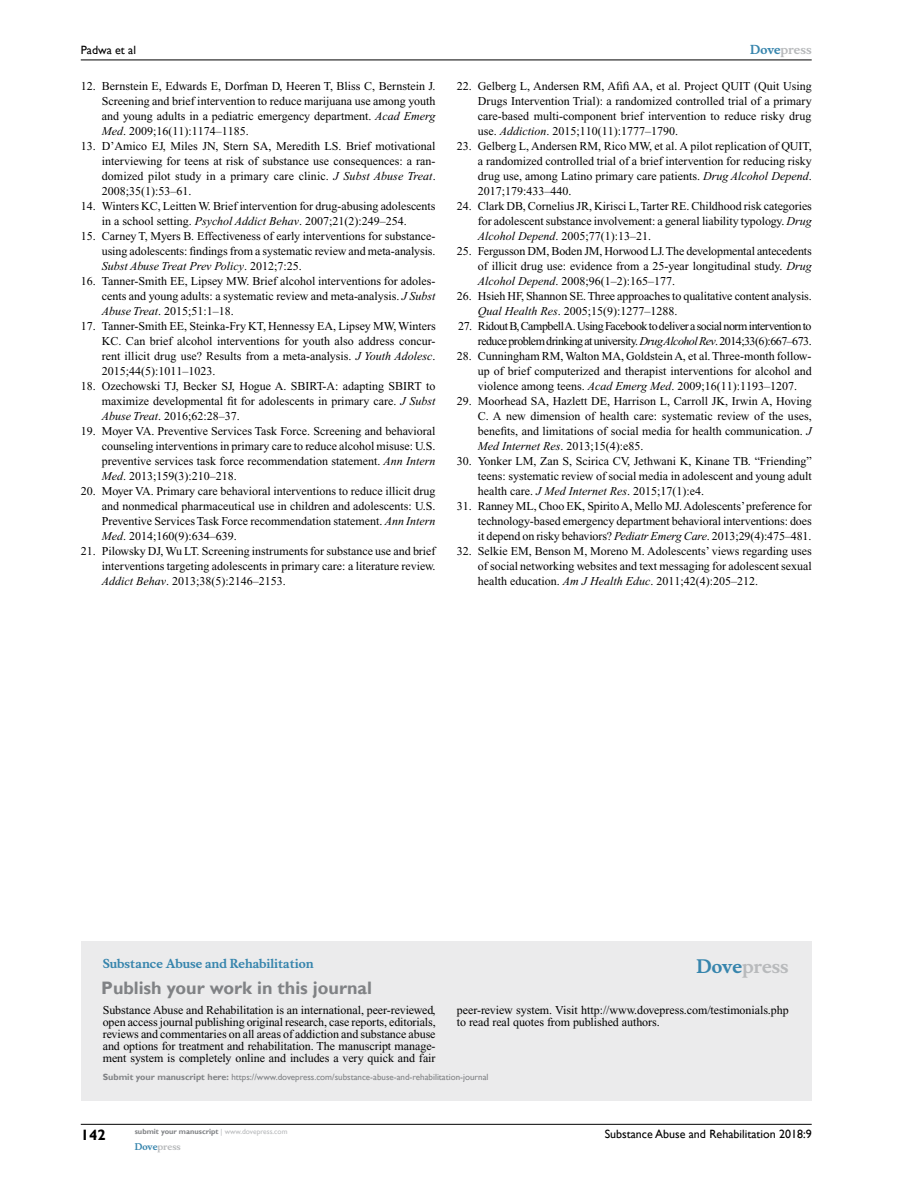
<style>
.page{position:relative;width:918px;height:1188px;background:#fff}
.page>*{position:absolute;margin:0;border:0;box-sizing:border-box;transform-origin:0 0}
.t1{font:700 18px "Gill Sans";color:#808285}
.t2{font:700 18px "Musee";color:#b8babc}
.t3{font:700 15px "Gill Sans";color:#000}
.t4{font:12px/15px "Times New Roman";color:#000;text-align:justify}
.t5{font:12px/15px "Times New Roman";letter-spacing:-.04em;color:#000;text-align:right}
.t6{font:12px "Gill Sans";color:#000}
.t7{font:700 12px "Musee";color:#3785ad}
.t8{font:700 12px "Musee";color:#b8babc}
.t9{font:9px "Gill Sans";color:#808285}
.t10{font:700 9px "Musee";color:#b8babc}
.t11{font:700 7.5px "Gill Sans";color:#808285}
.s1{font-style:italic}
.s2{color:#3785ad}
.s3{font-weight:700}
.s4{font-weight:400;color:#b8babc}
</style>
<div class="page">
<div style="left:81px;top:941px;width:731px;height:160px;background:#ebebec"></div>
<hr style="left:81px;top:1124px;width:731px;height:1px;background:#000">
<hr style="left:81px;top:60px;width:731px;height:1px;background:#000">
<p class="t6" style="left:81px;top:43px;width:57px">Padwa et al</p>
<p class="t4" style="left:102px;top:79px;width:335px;text-indent:-21px">12. Bernstein E, Edwards E, Dorfman D, Heeren T, Bliss C, Bernstein J.<br>Screening and brief intervention to reduce marijuana use among youth and young adults in a pediatric emergency department. <span class="s1">Acad Emerg Med</span>. 2009;16(11):1174–1185.</p>
<p class="t4" style="left:102px;top:139px;width:335px;text-indent:-21px">13. D’Amico EJ, Miles JN, Stern SA, Meredith LS. Brief motivational interviewing for teens at risk of substance use consequences: a ran&shy;domized pilot study in a primary care clinic. <span class="s1">J Subst Abuse Treat</span>.<br>2008;35(1):53–61.</p>
<p class="t4" style="left:102px;top:199px;width:335px;text-indent:-21px">14. Winters KC, Leitten W. Brief intervention for drug-abusing adolescents in a school setting. <span class="s1">Psychol Addict Behav</span>. 2007;21(2):249–254.</p>
<p class="t4" style="left:102px;top:229px;width:335px;text-indent:-21px">15. Carney T, Myers B. Effectiveness of early interventions for substance&shy;using adolescents: findings from a systematic review and meta-analysis.<br><span class="s1">Subst Abuse Treat Prev Policy</span>. 2012;7:25.</p>
<p class="t4" style="left:102px;top:274px;width:335px;text-indent:-21px">16. Tanner-Smith EE, Lipsey MW. Brief alcohol interventions for adoles&shy;cents and young adults: a systematic review and meta-analysis. <span class="s1">J Subst Abuse Treat</span>. 2015;51:1–18.</p>
<p class="t4" style="left:102px;top:319px;width:335px;text-indent:-21px">17. Tanner-Smith EE, Steinka-Fry KT, Hennessy EA, Lipsey MW, Winters KC. Can brief alcohol interventions for youth also address concur&shy;rent illicit drug use? Results from a meta-analysis. <span class="s1">J Youth Adolesc</span>.<br>2015;44(5):1011–1023.</p>
<p class="t4" style="left:102px;top:379px;width:335px;text-indent:-21px">18. Ozechowski TJ, Becker SJ, Hogue A. SBIRT-A: adapting SBIRT to maximize developmental fit for adolescents in primary care. <span class="s1">J Subst Abuse Treat</span>. 2016;62:28–37.</p>
<p class="t4" style="left:102px;top:424px;width:335px;text-indent:-21px">19. Moyer VA. Preventive Services Task Force. Screening and behavioral counseling interventions in primary care to reduce alcohol misuse: U.S. preventive services task force recommendation statement. <span class="s1">Ann Intern Med</span>. 2013;159(3):210–218.</p>
<p class="t4" style="left:102px;top:484px;width:335px;text-indent:-21px">20. Moyer VA. Primary care behavioral interventions to reduce illicit drug and nonmedical pharmaceutical use in children and adolescents: U.S.<br>Preventive Services Task Force recommendation statement. <span class="s1">Ann Intern Med</span>. 2014;160(9):634–639.</p>
<p class="t4" style="left:102px;top:544px;width:335px;text-indent:-21px">21. Pilowsky DJ, Wu LT. Screening instruments for substance use and brief interventions targeting adolescents in primary care: a literature review.<br><span class="s1">Addict Behav</span>. 2013;38(5):2146–2153.</p>
<p class="t8" style="left:750px;top:43px;width:63px"><span class="s2">Dove</span>press</p>
<p class="t4" style="left:478px;top:79px;width:335px;text-indent:-21px">22. Gelberg L, Andersen RM, Afifi AA, et al. Project QUIT (Quit Using Drugs Intervention Trial): a randomized controlled trial of a primary care-based multi-component brief intervention to reduce risky drug use. <span class="s1">Addiction</span>. 2015;110(11):1777–1790.</p>
<p class="t4" style="left:478px;top:139px;width:335px;text-indent:-21px">23. Gelberg L, Andersen RM, Rico MW, et al. A pilot replication of QUIT, a randomized controlled trial of a brief intervention for reducing risky drug use, among Latino primary care patients. <span class="s1">Drug Alcohol Depend</span>.<br>2017;179:433–440.</p>
<p class="t4" style="left:478px;top:199px;width:336px;text-indent:-21px">24. Clark DB, Cornelius JR, Kirisci L, Tarter RE. Childhood risk categories for adolescent substance involvement: a general liability typology. <span class="s1">Drug Alcohol Depend</span>. 2005;77(1):13–21.</p>
<p class="t4" style="left:478px;top:244px;width:335px;text-indent:-21px">25. Fergusson DM, Boden JM, Horwood LJ. The developmental antecedents of illicit drug use: evidence from a 25-year longitudinal study. <span class="s1">Drug Alcohol Depend</span>. 2008;96(1–2):165–177.</p>
<p class="t4" style="left:478px;top:289px;width:335px;text-indent:-21px">26. Hsieh HF, Shannon SE. Three approaches to qualitative content analysis.<br><span class="s1">Qual Health Res</span>. 2005;15(9):1277–1288.</p>
<p class="t5" style="left:458px;top:319px;width:355px">27. Ridout B, Campbell A. Using Facebook to deliver a social norm intervention to reduce problem drinking at university. <span class="s1">Drug Alcohol Rev</span>. 2014;33(6):667–673.</p>
<p class="t4" style="left:478px;top:349px;width:335px;text-indent:-21px">28. Cunningham RM, Walton MA, Goldstein A, et al. Three-month follow&shy;up of brief computerized and therapist interventions for alcohol and violence among teens. <span class="s1">Acad Emerg Med</span>. 2009;16(11):1193–1207.</p>
<p class="t4" style="left:478px;top:394px;width:335px;text-indent:-21px">29. Moorhead SA, Hazlett DE, Harrison L, Carroll JK, Irwin A, Hoving C. A new dimension of health care: systematic review of the uses, benefits, and limitations of social media for health communication. <span class="s1">J Med Internet Res</span>. 2013;15(4):e85.</p>
<p class="t4" style="left:478px;top:454px;width:335px;text-indent:-21px">30. Yonker LM, Zan S, Scirica CV, Jethwani K, Kinane TB. “Friending” teens: systematic review of social media in adolescent and young adult health care. <span class="s1">J Med Internet Res</span>. 2015;17(1):e4.</p>
<p class="t4" style="left:478px;top:499px;width:335px;text-indent:-21px">31. Ranney ML, Choo EK, Spirito A, Mello MJ. Adolescents’ preference for technology-based emergency department behavioral interventions: does it depend on risky behaviors? <span class="s1">Pediatr Emerg Care</span>. 2013;29(4):475–481.</p>
<p class="t4" style="left:478px;top:544px;width:335px;text-indent:-21px">32. Selkie EM, Benson M, Moreno M. Adolescents’ views regarding uses of social networking websites and text messaging for adolescent sexual health education. <span class="s1">Am J Health Educ</span>. 2011;42(4):205–212.</p>
<p class="t7" style="left:103px;top:956px;width:212px">Substance Abuse and Rehabilitation</p>
<h1 class="t1" style="left:101px;top:977px;width:272px">Publish your work in this journal</h1>
<h1 class="t2" style="left:697px;top:955px;width:94px"><span class="s2">Dove</span>press</h1>
<p class="t4" style="left:103px;top:1004px;width:334px;line-height:12px">Substance Abuse and Rehabilitation is an international, peer-reviewed, open access journal publishing original research, case reports, editorials, reviews and commentaries on all areas of addiction and substance abuse and options for treatment and rehabilitation. The manuscript manage&shy;ment system is completely online and includes a very quick and fair</p>
<p class="t4" style="left:457px;top:1004px;width:333px;line-height:12px">peer-review system. Visit http://www.dovepress.com/testimonials.php to read real quotes from published authors.</p>
<p class="t9" style="left:103px;top:1072px;width:387px"><span class="s3">Submit your manuscript here:</span> https://www.dovepress.com/substance-abuse-and-rehabilitation-journal</p>
<p class="t3" style="left:81px;top:1126px;width:26px">142</p>
<p class="t11" style="left:135px;top:1127px;width:154px">submit your manuscript <span class="s4">| www.dovepress.com</span></p>
<p class="t10" style="left:135px;top:1141px;width:48px"><span class="s2">Dove</span>press</p>
<p class="t6" style="left:605px;top:1127px;width:208px">Substance Abuse and Rehabilitation 2018:9</p>
</div>
